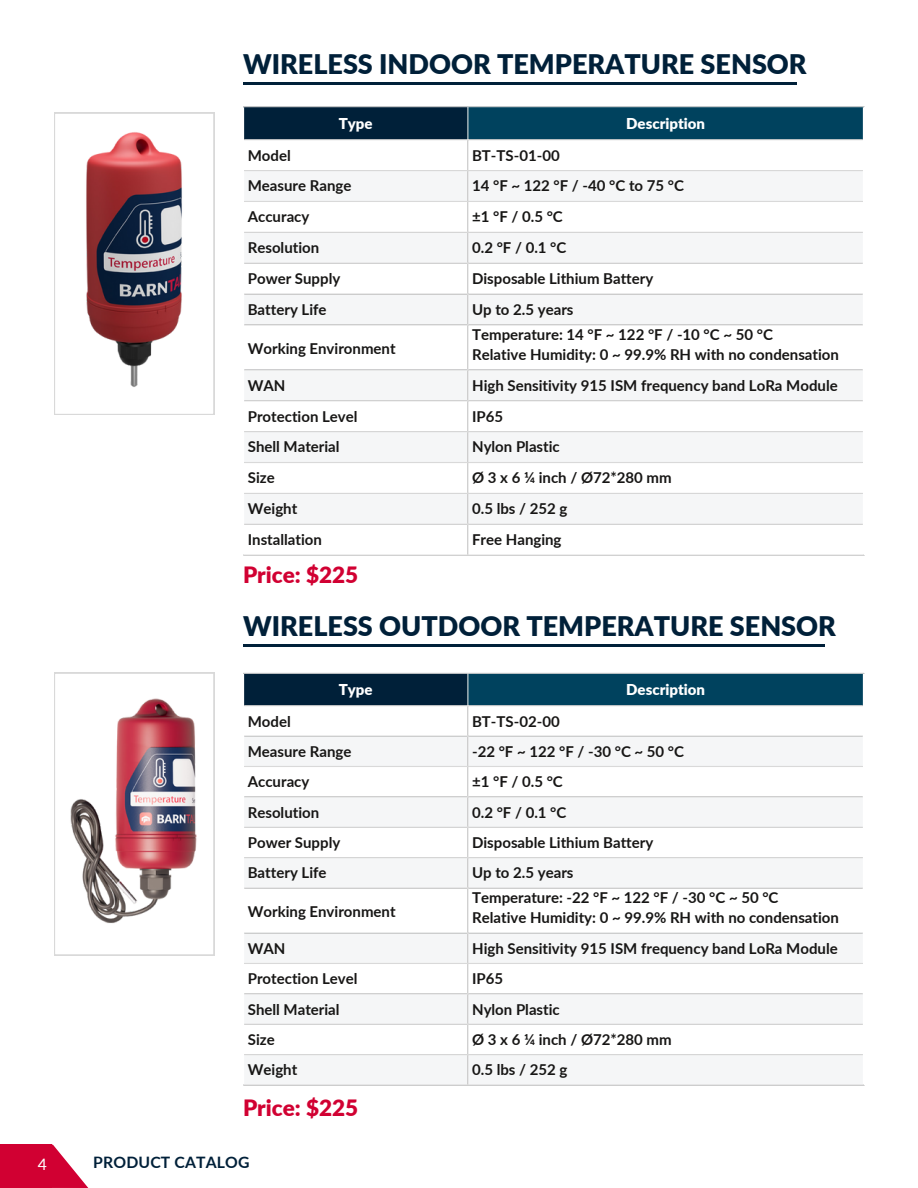
<style>
.page{position:relative;width:918px;height:1188px;background:#fff}
.page>*{position:absolute;margin:0;border:0;box-sizing:border-box;transform-origin:0 0}
.t1{font:900 27px "Lato";color:#002039}
.t2{font:900 22.5px "Lato";color:#d10032}
.t3{font:900 18px "Lato";color:#fff}
.t4{font:700 15.75px "Lato";letter-spacing:.01em;color:#002039}
.t5{font:15.75px "Lato";color:#fff}
.t6{font:700 15px "Lato";color:#171615}
.t7{font:900 15px "Lato";color:#fff}
</style>
<div class="page">
<div style="left:0;top:1145px;width:52px;height:43px;background:#d10032"></div>
<svg style="left:52px;top:1145px;width:36px;height:43px"></svg>
<hr style="left:243px;top:82px;width:554px;height:3px;background:#002039">
<hr style="left:243px;top:644px;width:582px;height:3px;background:#002039">
<svg style="left:54px;top:113px;width:160px;height:302px"></svg>
<svg style="left:54px;top:673px;width:160px;height:282px"></svg>
<div style="left:243px;top:106px;width:225px;height:34px;background:#002039"></div>
<div style="left:468px;top:106px;width:396px;height:34px;background:#00425e"></div>
<svg style="left:244px;top:171px;width:619px;height:353px;fill:#f5f6f7"></svg>
<hr style="left:243px;top:107px;width:1px;height:448px;background:#fff">
<hr style="left:863px;top:107px;width:1px;height:448px;background:#fff">
<hr style="left:467px;top:107px;width:1px;height:448px;background:#d9d9d9">
<hr style="left:243px;top:106px;width:621px;height:1px;background:#d9d9d9">
<hr style="left:244px;top:139px;width:619px;height:1px;background:#d9d9d9">
<hr style="left:244px;top:170px;width:619px;height:1px;background:#d9d9d9">
<hr style="left:244px;top:201px;width:619px;height:1px;background:#d9d9d9">
<hr style="left:244px;top:232px;width:619px;height:1px;background:#d9d9d9">
<hr style="left:244px;top:263px;width:619px;height:1px;background:#d9d9d9">
<hr style="left:244px;top:293px;width:619px;height:2px;background:#d9d9d9">
<hr style="left:244px;top:324px;width:619px;height:1px;background:#d9d9d9">
<hr style="left:244px;top:369px;width:619px;height:1px;background:#d9d9d9">
<hr style="left:244px;top:400px;width:619px;height:1px;background:#d9d9d9">
<hr style="left:244px;top:431px;width:619px;height:1px;background:#d9d9d9">
<hr style="left:244px;top:462px;width:619px;height:1px;background:#d9d9d9">
<hr style="left:244px;top:493px;width:619px;height:1px;background:#d9d9d9">
<hr style="left:244px;top:524px;width:619px;height:1px;background:#d9d9d9">
<hr style="left:243px;top:555px;width:621px;height:1px;background:#d9d9d9">
<div style="left:243px;top:673px;width:225px;height:33px;background:#002039"></div>
<div style="left:468px;top:673px;width:396px;height:33px;background:#00425e"></div>
<svg style="left:244px;top:737px;width:619px;height:347px;fill:#f5f6f7"></svg>
<hr style="left:243px;top:674px;width:1px;height:410px;background:#fff">
<hr style="left:863px;top:674px;width:1px;height:410px;background:#fff">
<hr style="left:467px;top:674px;width:1px;height:410px;background:#d9d9d9">
<hr style="left:243px;top:673px;width:621px;height:1px;background:#d9d9d9">
<hr style="left:244px;top:705px;width:619px;height:1px;background:#d9d9d9">
<hr style="left:244px;top:736px;width:619px;height:1px;background:#d9d9d9">
<hr style="left:244px;top:766px;width:619px;height:1px;background:#d9d9d9">
<hr style="left:244px;top:796px;width:619px;height:1px;background:#d9d9d9">
<hr style="left:244px;top:827px;width:619px;height:1px;background:#d9d9d9">
<hr style="left:244px;top:857px;width:619px;height:1px;background:#d9d9d9">
<hr style="left:244px;top:888px;width:619px;height:1px;background:#d9d9d9">
<hr style="left:244px;top:933px;width:619px;height:1px;background:#d9d9d9">
<hr style="left:244px;top:963px;width:619px;height:1px;background:#d9d9d9">
<hr style="left:244px;top:993px;width:619px;height:1px;background:#d9d9d9">
<hr style="left:244px;top:1024px;width:619px;height:1px;background:#d9d9d9">
<hr style="left:244px;top:1054px;width:619px;height:1px;background:#d9d9d9">
<hr style="left:243px;top:1084px;width:621px;height:2px;background:#d9d9d9">
<p class="t1" style="left:243px;top:48px;width:565px">WIRELESS INDOOR TEMPERATURE SENSOR</p>
<p class="t7" style="left:339px;top:114px;width:35px">Type</p>
<p class="t7" style="left:626px;top:114px;width:80px">Description</p>
<p class="t6" style="left:248px;top:146px;width:45px">Model</p>
<p class="t6" style="left:472px;top:146px;width:89px">BT-TS-01-00</p>
<p class="t6" style="left:248px;top:177px;width:105px">Measure Range</p>
<p class="t6" style="left:472px;top:177px;width:213px">14 °F ~ 122 °F / -40 °C to 75 °C</p>
<p class="t6" style="left:248px;top:207px;width:63px">Accuracy</p>
<p class="t6" style="left:472px;top:207px;width:92px">±1 °F / 0.5 °C</p>
<p class="t6" style="left:248px;top:238px;width:73px">Resolution</p>
<p class="t6" style="left:472px;top:238px;width:96px">0.2 °F / 0.1 °C</p>
<p class="t6" style="left:248px;top:269px;width:94px">Power Supply</p>
<p class="t6" style="left:472px;top:269px;width:183px">Disposable Lithium Battery</p>
<p class="t6" style="left:248px;top:300px;width:80px">Battery Life</p>
<p class="t6" style="left:472px;top:300px;width:103px">Up to 2.5 years</p>
<p class="t6" style="left:248px;top:339px;width:149px">Working Environment</p>
<p class="t6" style="left:472px;top:325px;width:302px">Temperature: 14 °F ~ 122 °F / -10 °C ~ 50 °C</p>
<p class="t6" style="left:472px;top:345px;width:368px">Relative Humidity: 0 ~ 99.9% RH with no condensation</p>
<p class="t6" style="left:248px;top:376px;width:39px">WAN</p>
<p class="t6" style="left:472px;top:376px;width:367px">High Sensitivity 915 ISM frequency band LoRa Module</p>
<p class="t6" style="left:248px;top:407px;width:111px">Protection Level</p>
<p class="t6" style="left:472px;top:407px;width:33px">IP65</p>
<p class="t6" style="left:248px;top:438px;width:93px">Shell Material</p>
<p class="t6" style="left:472px;top:438px;width:89px">Nylon Plastic</p>
<h2 class="t6" style="left:248px;top:469px;width:28px">Size</h2>
<h1 class="t6" style="left:472px;top:469px;width:201px">Ø 3 x 6 ¼ inch / Ø72*280 mm</h1>
<p class="t6" style="left:248px;top:499px;width:51px">Weight</p>
<p class="t6" style="left:472px;top:499px;width:97px">0.5 lbs / 252 g</p>
<p class="t6" style="left:248px;top:530px;width:76px">Installation</p>
<p class="t6" style="left:472px;top:530px;width:91px">Free Hanging</p>
<p class="t2" style="left:243px;top:561px;width:117px">Price: $225</p>
<p class="t1" style="left:243px;top:609px;width:595px">WIRELESS OUTDOOR TEMPERATURE SENSOR</p>
<p class="t7" style="left:339px;top:680px;width:35px">Type</p>
<p class="t7" style="left:626px;top:680px;width:80px">Description</p>
<p class="t3" style="left:331px;top:681px;width:42px">Type</p>
<p class="t3" style="left:614px;top:681px;width:96px">Description</p>
<p class="t6" style="left:248px;top:712px;width:45px">Model</p>
<p class="t6" style="left:472px;top:712px;width:89px">BT-TS-02-00</p>
<p class="t6" style="left:248px;top:742px;width:105px">Measure Range</p>
<p class="t6" style="left:472px;top:742px;width:213px">-22 °F ~ 122 °F / -30 °C ~ 50 °C</p>
<p class="t6" style="left:248px;top:772px;width:63px">Accuracy</p>
<p class="t6" style="left:472px;top:772px;width:92px">±1 °F / 0.5 °C</p>
<p class="t6" style="left:248px;top:803px;width:73px">Resolution</p>
<p class="t6" style="left:472px;top:803px;width:96px">0.2 °F / 0.1 °C</p>
<p class="t6" style="left:248px;top:833px;width:94px">Power Supply</p>
<p class="t6" style="left:472px;top:833px;width:183px">Disposable Lithium Battery</p>
<p class="t6" style="left:248px;top:864px;width:80px">Battery Life</p>
<p class="t6" style="left:472px;top:864px;width:103px">Up to 2.5 years</p>
<p class="t6" style="left:248px;top:902px;width:149px">Working Environment</p>
<p class="t6" style="left:472px;top:888px;width:308px">Temperature: -22 °F ~ 122 °F / -30 °C ~ 50 °C</p>
<p class="t6" style="left:472px;top:908px;width:368px">Relative Humidity: 0 ~ 99.9% RH with no condensation</p>
<p class="t6" style="left:248px;top:939px;width:39px">WAN</p>
<p class="t6" style="left:472px;top:939px;width:367px">High Sensitivity 915 ISM frequency band LoRa Module</p>
<p class="t6" style="left:248px;top:969px;width:111px">Protection Level</p>
<p class="t6" style="left:472px;top:969px;width:33px">IP65</p>
<p class="t6" style="left:248px;top:1000px;width:93px">Shell Material</p>
<p class="t6" style="left:472px;top:1000px;width:89px">Nylon Plastic</p>
<p class="t6" style="left:248px;top:1030px;width:28px">Size</p>
<h3 class="t6" style="left:472px;top:1030px;width:201px">Ø 3 x 6 ¼ inch / Ø72*280 mm</h3>
<h3 class="t6" style="left:248px;top:1061px;width:51px">Weight</h3>
<h2 class="t6" style="left:472px;top:1061px;width:97px">0.5 lbs / 252 g</h2>
<p class="t2" style="left:243px;top:1094px;width:117px">Price: $225</p>
<p class="t5" style="left:38px;top:1154px;width:11px">4</p>
<p class="t4" style="left:93px;top:1153px;width:158px">PRODUCT CATALOG</p>
</div>
